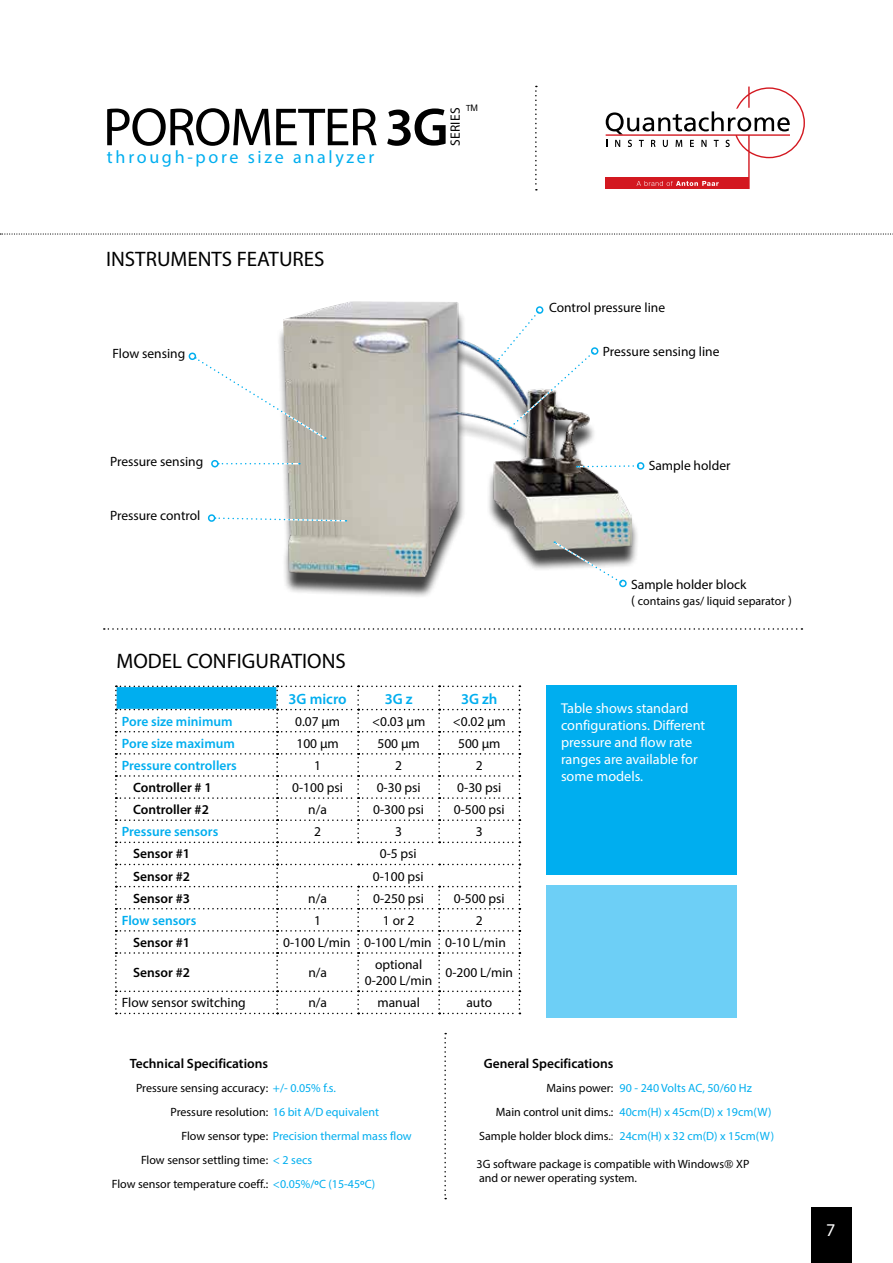
<style>
.page{position:relative;width:893px;height:1263px;background:#fff}
.page>*{position:absolute;margin:0;border:0;box-sizing:border-box;transform-origin:0 0}
.t1{font:54px "Myriad Pro";letter-spacing:-.025em;color:#000}
.t2{font:21px "Myriad Pro";color:#000}
.t3{font:18px "Myriad Pro";letter-spacing:.15em;color:#00aeef}
.t4{font:18px "Myriad Pro";color:#fff}
.t5{font:600 15px "Myriad Pro";color:#00aeef}
.t6{font:14.25px/17.1px "Myriad Pro";color:#fff}
.t7{font:13.5px/16.2px "Myriad Pro";color:#000;text-align:center}
.t8{font:600 13.5px "Myriad Pro";color:#000}
.t9{font:600 13.5px "Myriad Pro";color:#00aeef}
.t10{font:12px/24px "Myriad Pro";color:#000;text-align:right}
.t11{font:12px/24px "Myriad Pro";color:#00aeef}
.t12{font:9px "Myriad Pro";color:#000}
.s1{font-family:"Arial"}
.s2{font-weight:600}
.s3{font-size:13.5px}
.s4{color:#00aeef}
.s5{color:#000}
.s6{font-weight:600;color:#00aeef}
.s7{color:#58595b}
</style>
<div class="page">
<div style="left:811px;top:1208px;width:41px;height:55px;background:#000"></div>
<svg style="left:535px;top:86px;width:2px;height:105px"></svg>
<svg style="left:606px;top:87px;width:199px;height:102px"></svg>
<svg style="left:0;top:233px;width:893px;height:2px"></svg>
<div style="left:546px;top:885px;width:191px;height:132px;background:#6dcff6"></div>
<div style="left:546px;top:686px;width:191px;height:188px;background:#00aeef"></div>
<div style="left:277px;top:308px;width:363px;height:291px;background:#000;opacity:.75"></div>
<img style="left:284px;top:302px;width:347px;height:275px">
<svg style="left:194px;top:356px;width:133px;height:84px"></svg>
<div style="left:189px;top:353px;width:7px;height:7px;border:2px solid #00aeef;border-radius:50%"></div>
<svg style="left:219px;top:463px;width:81px;height:1px"></svg>
<div style="left:211px;top:460px;width:8px;height:7px;border:2px solid #00aeef;border-radius:50%"></div>
<div style="left:536px;top:306px;width:7px;height:8px;border:2px solid #00aeef;border-radius:50%"></div>
<svg style="left:495px;top:310px;width:100px;height:120px"></svg>
<div style="left:591px;top:347px;width:7px;height:8px;border:2px solid #00aeef;border-radius:50%"></div>
<svg style="left:575px;top:464px;width:62px;height:4px"></svg>
<div style="left:637px;top:462px;width:8px;height:8px;border:2px solid #00aeef;border-radius:50%"></div>
<svg style="left:552px;top:540px;width:70px;height:44px"></svg>
<div style="left:619px;top:580px;width:8px;height:7px;border:2px solid #00aeef;border-radius:50%"></div>
<svg style="left:207px;top:513px;width:140px;height:10px"></svg>
<svg style="left:104px;top:628px;width:698px;height:2px"></svg>
<svg style="left:444px;top:1033px;width:2px;height:166px"></svg>
<svg style="left:115px;top:686px;width:405px;height:328px"></svg>
<p class="t12" style="left:466px;top:102px;width:13px">T<span class="s1">M</span></p>
<h1 class="t1" style="left:103px;top:94px;width:347px">POROMETER <span class="s2">3G</span></h1>
<p class="t7" style="left:447px;top:146px;width:40px;rotate:-90deg">SERIES</p>
<h3 class="t3" style="left:107px;top:146px;width:269px">through-pore size analyzer</h3>
<h2 class="t2" style="left:106px;top:246px;width:220px">INSTRUMENTS FEATURES</h2>
<p class="t7" style="left:112px;top:345px;width:74px">Flow sensing</p>
<p class="t7" style="left:549px;top:299px;width:118px">Control pressure line</p>
<p class="t7" style="left:603px;top:343px;width:118px">Pressure sensing line</p>
<p class="t7" style="left:110px;top:453px;width:95px">Pressure sensing</p>
<p class="t7" style="left:110px;top:507px;width:92px">Pressure control</p>
<h2 class="t2" style="left:117px;top:648px;width:231px">MODEL CONFIGURATIONS</h2>
<p class="t5" style="left:289px;top:689px;width:60px">3G micro</p>
<p class="t5" style="left:385px;top:689px;width:29px">3G z</p>
<p class="t5" style="left:461px;top:689px;width:38px">3G zh</p>
<p class="t9" style="left:122px;top:713px;width:112px">Pore size minimum</p>
<p class="t7" style="left:295px;top:713px;width:47px">0.07 µm</p>
<p class="t7" style="left:372px;top:713px;width:55px">&lt;0.03 µm</p>
<p class="t7" style="left:453px;top:713px;width:55px">&lt;0.02 µm</p>
<p class="t9" style="left:122px;top:735px;width:115px">Pore size maximum</p>
<p class="t7" style="left:296px;top:735px;width:44px">100 µm</p>
<p class="t7" style="left:377px;top:735px;width:44px">500 µm</p>
<p class="t7" style="left:458px;top:735px;width:44px">500 µm</p>
<p class="t9" style="left:122px;top:757px;width:117px">Pressure controllers</p>
<p class="t7" style="left:314px;top:757px;width:8px">1</p>
<p class="t7" style="left:395px;top:757px;width:8px">2</p>
<p class="t7" style="left:476px;top:757px;width:8px">2</p>
<p class="t8" style="left:133px;top:779px;width:80px">Controller # 1</p>
<p class="t7" style="left:292px;top:779px;width:52px">0-100 psi</p>
<p class="t7" style="left:377px;top:779px;width:45px">0-30 psi</p>
<p class="t7" style="left:457px;top:779px;width:45px">0-30 psi</p>
<p class="t8" style="left:133px;top:801px;width:77px">Controller #2</p>
<p class="t7" style="left:308px;top:801px;width:20px">n/a</p>
<p class="t7" style="left:373px;top:801px;width:52px">0-300 psi</p>
<p class="t7" style="left:454px;top:801px;width:52px">0-500 psi</p>
<p class="t9" style="left:122px;top:823px;width:98px">Pressure sensors</p>
<p class="t7" style="left:314px;top:823px;width:8px">2</p>
<p class="t7" style="left:395px;top:823px;width:8px">3</p>
<p class="t7" style="left:476px;top:823px;width:8px">3</p>
<p class="t8" style="left:133px;top:845px;width:58px">Sensor #1</p>
<p class="t7" style="left:380px;top:846px;width:39px">0-5 psi</p>
<p class="t8" style="left:133px;top:867px;width:58px">Sensor #2</p>
<p class="t7" style="left:373px;top:868px;width:52px">0-100 psi</p>
<p class="t8" style="left:133px;top:890px;width:58px">Sensor #3</p>
<p class="t7" style="left:308px;top:890px;width:20px">n/a</p>
<p class="t7" style="left:373px;top:890px;width:52px">0-250 psi</p>
<p class="t7" style="left:454px;top:890px;width:52px">0-500 psi</p>
<p class="t9" style="left:122px;top:912px;width:76px">Flow sensors</p>
<p class="t7" style="left:314px;top:912px;width:8px">1</p>
<p class="t7" style="left:383px;top:912px;width:33px">1 or 2</p>
<p class="t7" style="left:476px;top:912px;width:8px">2</p>
<p class="t8" style="left:133px;top:934px;width:58px">Sensor #1</p>
<p class="t7" style="left:283px;top:934px;width:224px">0-100 L/min 0-100 L/min 0-10 L/min</p>
<p class="t8" style="left:133px;top:964px;width:58px">Sensor #2</p>
<p class="t7" style="left:308px;top:964px;width:20px">n/a</p>
<p class="t7" style="left:365px;top:956px;width:69px">optional<br>0-200 L/min</p>
<p class="t7" style="left:445px;top:964px;width:69px">0-200 L/min</p>
<p class="t7" style="left:122px;top:995px;width:125px">Flow sensor switching</p>
<p class="t7" style="left:308px;top:995px;width:20px">n/a</p>
<p class="t7" style="left:377px;top:995px;width:44px">manual</p>
<p class="t7" style="left:466px;top:995px;width:27px">auto</p>
<p class="t7" style="left:649px;top:457px;width:83px">Sample holder</p>
<p class="t7" style="left:631px;top:576px;width:117px">Sample holder block</p>
<p class="t10" style="left:631px;top:589px;width:162px"><span class="s3">(</span> contains gas/ liquid separator <span class="s3">)</span></p>
<p class="t6" style="left:561px;top:699px;width:146px">Table shows standard configurations. Different pressure and flow rate ranges are available for some models.</p>
<p class="t8" style="left:130px;top:1055px;width:140px">Technical Specifications</p>
<p class="t10" style="left:136px;top:1076px;width:202px">Pressure sensing accuracy: <span class="s4">+/- 0.05% f.s.</span></p>
<p class="t10" style="left:171px;top:1100px;width:210px">Pressure resolution: <span class="s4">16 bit A/D equivalent</span></p>
<p class="t11" style="left:181px;top:1123px;width:232px"><span class="s5">Flow sensor type:</span> Precision thermal mass flow</p>
<p class="t10" style="left:141px;top:1148px;width:173px">Flow sensor settling time: <span class="s4">&lt; 2 secs</span></p>
<p class="t10" style="left:112px;top:1172px;width:265px">Flow sensor temperature coeff.: <span class="s4">&lt;0.05%/</span><span class="s6">o</span><span class="s4">C (15-45</span><span class="s6">o</span><span class="s4">C)</span></p>
<p class="t8" style="left:484px;top:1055px;width:131px">General Specifications</p>
<p class="t10" style="left:479px;top:1076px;width:136px">Mains power:<br>Main control unit dims.:<br>Sample holder block dims.<span class="s7">:</span></p>
<p class="t11" style="left:620px;top:1075px;width:156px">90 - 240 Volts AC, 50/60 Hz<br>40cm(H) x 45cm(D) x 19cm(W)<br>24cm(H) x 32 cm(D) x 15cm(W)</p>
<p class="t10" style="left:477px;top:1156px;width:274px;line-height:14.4px;text-align:left">3G software package is compatible with Windows➔ XP and or newer operating system.</p>
<h3 class="t4" style="left:826px;top:1219px;width:11px">7</h3>
</div>
